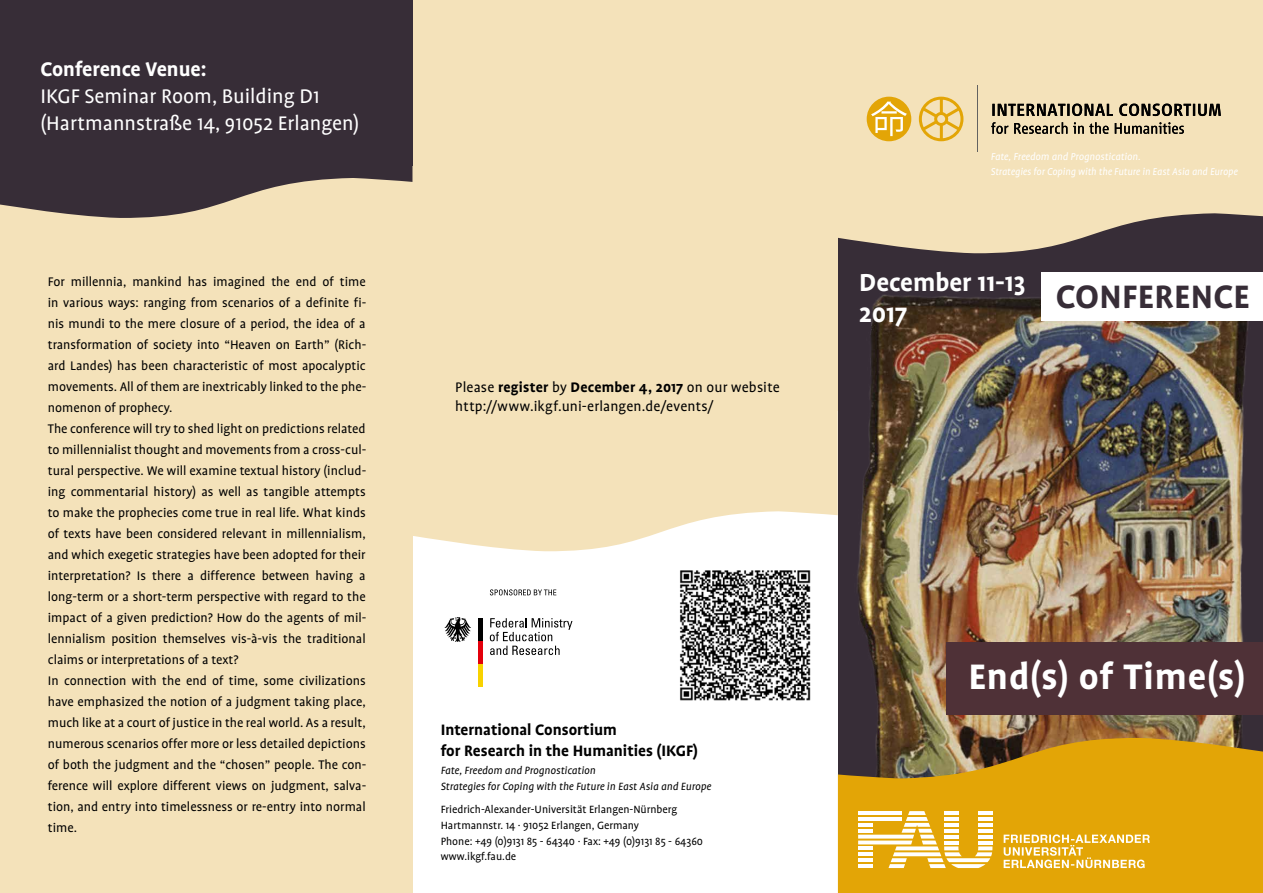
<style>
.page{position:relative;width:1263px;height:893px;background:#fff}
.page>*{position:absolute;margin:0;border:0;box-sizing:border-box;transform-origin:0 0}
.t1{font:700 40.5px "Profile";letter-spacing:.02em;color:#fff}
.t2{font:700 37.05px "Profile";letter-spacing:.01em;color:#372d37}
.t3{font:700 28.05px "Profile";color:#fff}
.t4{font:22.5px "Profile";color:#fff}
.t5{font:700 22.5px "Profile";color:#fff}
.t6{font:700 17.25px "Profile";color:#000}
.Copy_1{font:700 15.75px "Profile";letter-spacing:.015em;color:#000}
.Copy_1-2{font:15.75px "Profile";letter-spacing:.01em;color:#000}
.t7{font:14.25px/21px "Profile";color:#000;text-align:justify}
.t8{font:12px "Profile";color:#000}
.t9{font:italic 12px "Profile";color:#000}
.t10{font:italic 11.4px "Profile";color:#fff;scale:.96 1}
.t11{font:italic 11.4px "Profile";color:#fff}
.s1{font-weight:400}
</style>
<div class="page">
<div style="left:827px;top:162px;width:436px;height:649px;background:#372d37"></div>
<img style="left:857px;top:280px;width:392px;height:457px">
<div style="left:413px;top:194px;width:425px;height:676px;background:#fff"></div>
<hr style="left:478px;top:641px;width:4px;height:23px;background:#e3000b">
<hr style="left:478px;top:664px;width:4px;height:23px;background:#f8d200">
<hr style="left:478px;top:618px;width:4px;height:23px;background:#000">
<svg style="left:444px;top:617px;width:27px;height:25px"></svg>
<svg style="left:490px;top:618px;width:82px;height:37px"></svg>
<svg style="left:490px;top:589px;width:66px;height:6px"></svg>
<div style="left:0;top:173px;width:412px;height:720px;background:#f4e2ba"></div>
<svg style="left:838px;top:737px;width:425px;height:156px;background:#cf980e"></svg>
<svg style="left:838px;top:130px;width:425px;height:124px;background:#d7c6a6"></svg>
<div style="left:838px;top:0;width:425px;height:130px;background:#f4e2ba"></div>
<svg style="left:1004px;top:834px;width:146px;height:34px;background:#eabf4e"></svg>
<svg style="left:858px;top:811px;width:134px;height:57px"></svg>
<svg style="left:412px;top:411px;width:426px;height:141px;background:#f5e5c3"></svg>
<div style="left:412px;top:0;width:426px;height:411px;background:#f4e2ba"></div>
<svg style="left:0;top:166px;width:412px;height:52px;fill:#372d37"></svg>
<div style="left:0;top:0;width:412px;height:166px;background:#372d37"></div>
<img style="left:680px;top:570px;width:131px;height:131px">
<hr style="left:977px;top:86px;width:1px;height:66px;background:#626261">
<div style="left:867px;top:97px;width:44px;height:44px;background:#e3a506;border-radius:50%"></div>
<svg style="left:871px;top:102px;width:36px;height:34px"></svg>
<svg style="left:919px;top:97px;width:44px;height:44px"></svg>
<svg style="left:991px;top:122px;width:193px;height:12px"></svg>
<svg style="left:992px;top:104px;width:229px;height:12px"></svg>
<div style="left:1042px;top:272px;width:221px;height:49px;background:#fff"></div>
<div style="left:946px;top:642px;width:317px;height:73px;background:#4f3137"></div>
<p class="t5" style="left:41px;top:57px;width:168px">Conference Venue:</p>
<p class="t4" style="left:41px;top:85px;width:280px">IKGF Seminar Room, Building D1</p>
<p class="t4" style="left:41px;top:112px;width:320px">(Hartmannstraße 14, 91052 Erlangen)</p>
<p class="t7" style="left:48px;top:272px;width:320px">For millennia, mankind has imagined the end of time in various ways: ranging from scenarios of a definite fi&shy;nis mundi to the mere closure of a period, the idea of a transformation of society into “Heaven on Earth” (Rich&shy;ard Landes) has been characteristic of most apocalyptic movements. All of them are inextricably linked to the phe&shy;nomenon of prophecy.</p>
<p class="t7" style="left:48px;top:419px;width:320px">The conference will try to shed light on predictions related to millennialist thought and movements from a cross-cul&shy;tural perspective. We will examine textual history (includ&shy;ing commentarial history) as well as tangible attempts to make the prophecies come true in real life. What kinds of texts have been considered relevant in millennialism, and which exegetic strategies have been adopted for their interpretation? Is there a difference between having a long-term or a short-term perspective with regard to the impact of a given prediction? How do the agents of mil&shy;lennialism position themselves vis-à-vis the traditional claims or interpretations of a text?</p>
<p class="t7" style="left:48px;top:671px;width:320px">In connection with the end of time, some civilizations have emphasized the notion of a judgment taking place, much like at a court of justice in the real world. As a result, numerous scenarios offer more or less detailed depictions of both the judgment and the “chosen” people. The con&shy;ference will explore different views on judgment, salva&shy;tion, and entry into timelessness or re-entry into normal time.</p>
<p class="Copy_1" style="left:455px;top:378px;width:326px"><span class="s1">Please</span> register <span class="s1">by</span> December 4, 2017 <span class="s1">on our website</span></p>
<p class="Copy_1-2" style="left:455px;top:398px;width:260px">http://www.ikgf.uni-erlangen.de/events/</p>
<p class="t6" style="left:441px;top:721px;width:178px">International Consortium</p>
<p class="t6" style="left:441px;top:742px;width:259px">for Research in the Humanities (IKGF)</p>
<p class="t9" style="left:441px;top:764px;width:157px">Fate, Freedom and Prognostication</p>
<p class="t9" style="left:441px;top:780px;width:272px">Strategies for Coping with the Future in East Asia and Europe</p>
<p class="t8" style="left:441px;top:803px;width:238px">Friedrich-Alexander-Universität Erlangen-Nürnberg</p>
<p class="t8" style="left:441px;top:819px;width:200px">Hartmannstr. 14 · 91052 Erlangen, Germany</p>
<p class="t8" style="left:441px;top:835px;width:264px">Phone: +49 (0)9131 85 - 64340 · Fax: +49 (0)9131 85 - 64360</p>
<p class="t8" style="left:441px;top:851px;width:77px">www.ikgf.fau.de</p>
<p class="t11" style="left:991px;top:151px;width:152px">Fate, Freedom and Prognostication.</p>
<p class="t10" style="left:991px;top:165px;width:259px">Strategies for Coping with the Future in East Asia and Europe</p>
<p class="t3" style="left:859px;top:267px;width:168px">December 11-13</p>
<p class="t3" style="left:859px;top:298px;width:50px">2017</p>
<p class="t2" style="left:1056px;top:277px;width:196px">CONFERENCE</p>
<p class="t1" style="left:968px;top:655px;width:279px">End(s) of Time(s)</p>
</div>
